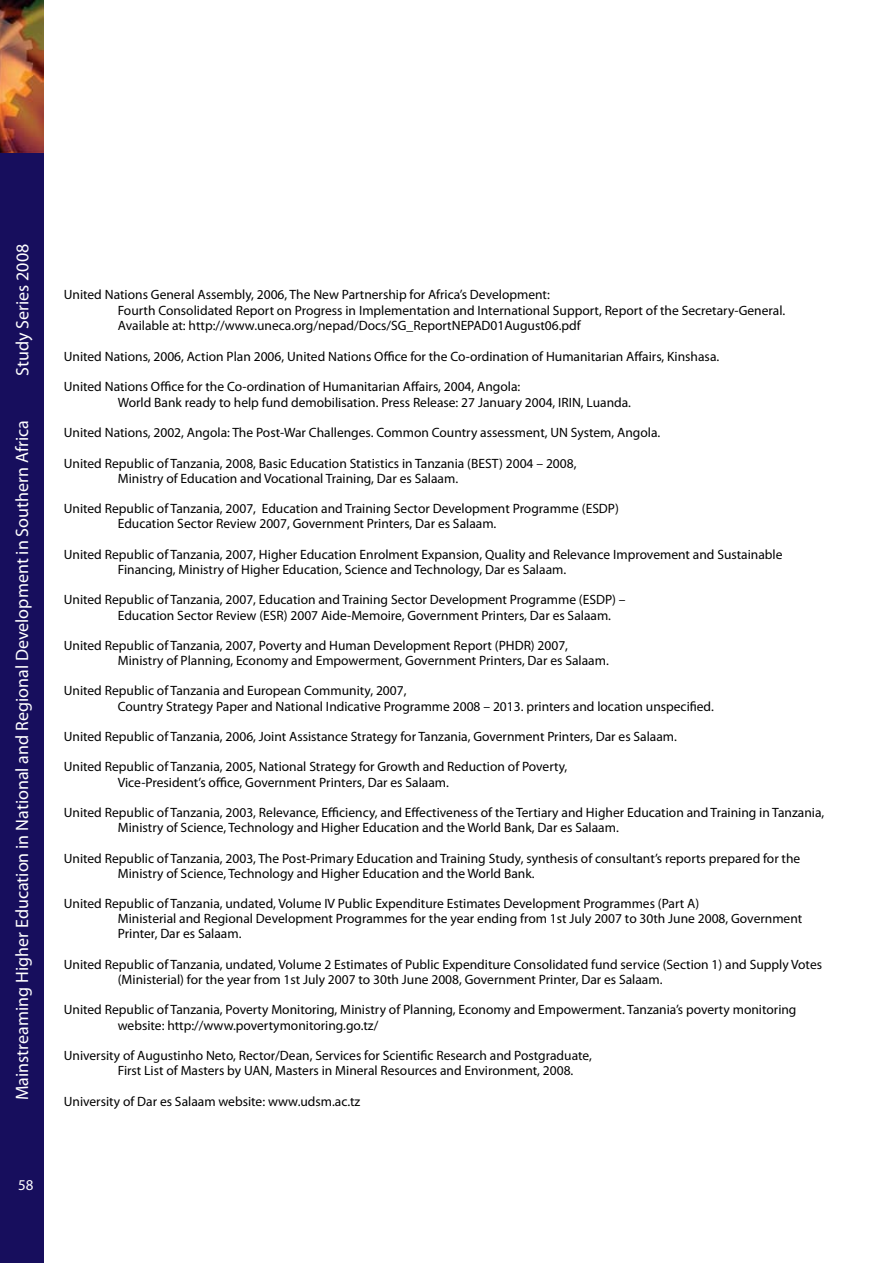
<style>
.page{position:relative;width:893px;height:1263px;background:#fff}
.page>*{position:absolute;margin:0;border:0;box-sizing:border-box;transform-origin:0 0}
.t1{font:18px "Myriad Pro";color:#fff}
.t2{font:15px "Myriad Pro";color:#fff}
.t3{font:13.5px/15.1px "Myriad Pro";color:#000}
</style>
<div class="page">
<div style="left:0;top:0;width:43px;height:1263px;background:#170e5d"></div>
<img style="left:0;top:0;width:43px;height:153px">
<h1 class="t1" style="left:11px;top:376px;width:134px;rotate:-90deg">Study Series 2008</h1>
<h1 class="t1" style="left:11px;top:1100px;width:682px;rotate:-90deg">Mainstreaming Higher Education in National and Regional Development in Southern Africa</h1>
<p class="t2" style="left:18px;top:1176px;width:17px">58</p>
<p class="t3" style="left:118px;top:287px;width:669px;text-indent:-54px">United Nations General Assembly, 2006, The New Partnership for Africa’s Development:<br>Fourth Consolidated Report on Progress in Implementation and International Support, Report of the Secretary-General.<br>Available at: http://www.uneca.org/nepad/Docs/SG_ReportNEPAD01August06.pdf</p>
<p class="t3" style="left:64px;top:348px;width:657px">United Nations, 2006, Action Plan 2006, United Nations Office for the Co-ordination of Humanitarian Affairs, Kinshasa.</p>
<p class="t3" style="left:118px;top:379px;width:515px;text-indent:-54px">United Nations Office for the Co-ordination of Humanitarian Affairs, 2004, Angola:<br>World Bank ready to help fund demobilisation. Press Release: 27 January 2004, IRIN, Luanda.</p>
<p class="t3" style="left:64px;top:425px;width:598px">United Nations, 2002, Angola: The Post-War Challenges. Common Country assessment, UN System, Angola.</p>
<p class="t3" style="left:118px;top:455px;width:460px;text-indent:-54px">United Republic of Tanzania, 2008, Basic Education Statistics in Tanzania (BEST) 2004 – 2008,<br>Ministry of Education and Vocational Training, Dar es Salaam.</p>
<p class="t3" style="left:118px;top:501px;width:503px;text-indent:-54px">United Republic of Tanzania, 2007, Education and Training Sector Development Programme (ESDP)<br>Education Sector Review 2007, Government Printers, Dar es Salaam.</p>
<p class="t3" style="left:118px;top:546px;width:666px;text-indent:-54px">United Republic of Tanzania, 2007, Higher Education Enrolment Expansion, Quality and Relevance Improvement and Sustainable<br>Financing, Ministry of Higher Education, Science and Technology, Dar es Salaam.</p>
<p class="t3" style="left:118px;top:592px;width:509px;text-indent:-54px">United Republic of Tanzania, 2007, Education and Training Sector Development Programme (ESDP) –<br>Education Sector Review (ESR) 2007 Aide-Memoire, Government Printers, Dar es Salaam.</p>
<p class="t3" style="left:118px;top:638px;width:493px;text-indent:-54px">United Republic of Tanzania, 2007, Poverty and Human Development Report (PHDR) 2007,<br>Ministry of Planning, Economy and Empowerment, Government Printers, Dar es Salaam.</p>
<p class="t3" style="left:118px;top:683px;width:598px;text-indent:-54px">United Republic of Tanzania and European Community, 2007,<br>Country Strategy Paper and National Indicative Programme 2008 – 2013. printers and location unspecified.</p>
<p class="t3" style="left:64px;top:729px;width:615px">United Republic of Tanzania, 2006, Joint Assistance Strategy for Tanzania, Government Printers, Dar es Salaam.</p>
<p class="t3" style="left:118px;top:759px;width:451px;text-indent:-54px">United Republic of Tanzania, 2005, National Strategy for Growth and Reduction of Poverty,<br>Vice-President’s office, Government Printers, Dar es Salaam.</p>
<p class="t3" style="left:118px;top:805px;width:708px;text-indent:-54px">United Republic of Tanzania, 2003, Relevance, Efficiency, and Effectiveness of the Tertiary and Higher Education and Training in Tanzania,<br>Ministry of Science, Technology and Higher Education and the World Bank, Dar es Salaam.</p>
<p class="t3" style="left:118px;top:850px;width:684px;text-indent:-54px">United Republic of Tanzania, 2003, The Post-Primary Education and Training Study, synthesis of consultant’s reports prepared for the<br>Ministry of Science, Technology and Higher Education and the World Bank.</p>
<p class="t3" style="left:118px;top:896px;width:686px;text-indent:-54px">United Republic of Tanzania, undated, Volume IV Public Expenditure Estimates Development Programmes (Part A)<br>Ministerial and Regional Development Programmes for the year ending from 1st July 2007 to 30th June 2008, Government<br>Printer, Dar es Salaam.</p>
<p class="t3" style="left:118px;top:956px;width:706px;text-indent:-54px">United Republic of Tanzania, undated, Volume 2 Estimates of Public Expenditure Consolidated fund service (Section 1) and Supply Votes (Ministerial) for the year from 1st July 2007 to 30th June 2008, Government Printer, Dar es Salaam.</p>
<p class="t3" style="left:118px;top:1002px;width:680px;text-indent:-54px">United Republic of Tanzania, Poverty Monitoring, Ministry of Planning, Economy and Empowerment. Tanzania’s poverty monitoring website: http://www.povertymonitoring.go.tz/</p>
<p class="t3" style="left:118px;top:1047px;width:476px;text-indent:-54px">University of Augustinho Neto, Rector/Dean, Services for Scientific Research and Postgraduate,<br>First List of Masters by UAN, Masters in Mineral Resources and Environment, 2008.</p>
<p class="t3" style="left:64px;top:1093px;width:298px">University of Dar es Salaam website: www.udsm.ac.tz</p>
</div>
